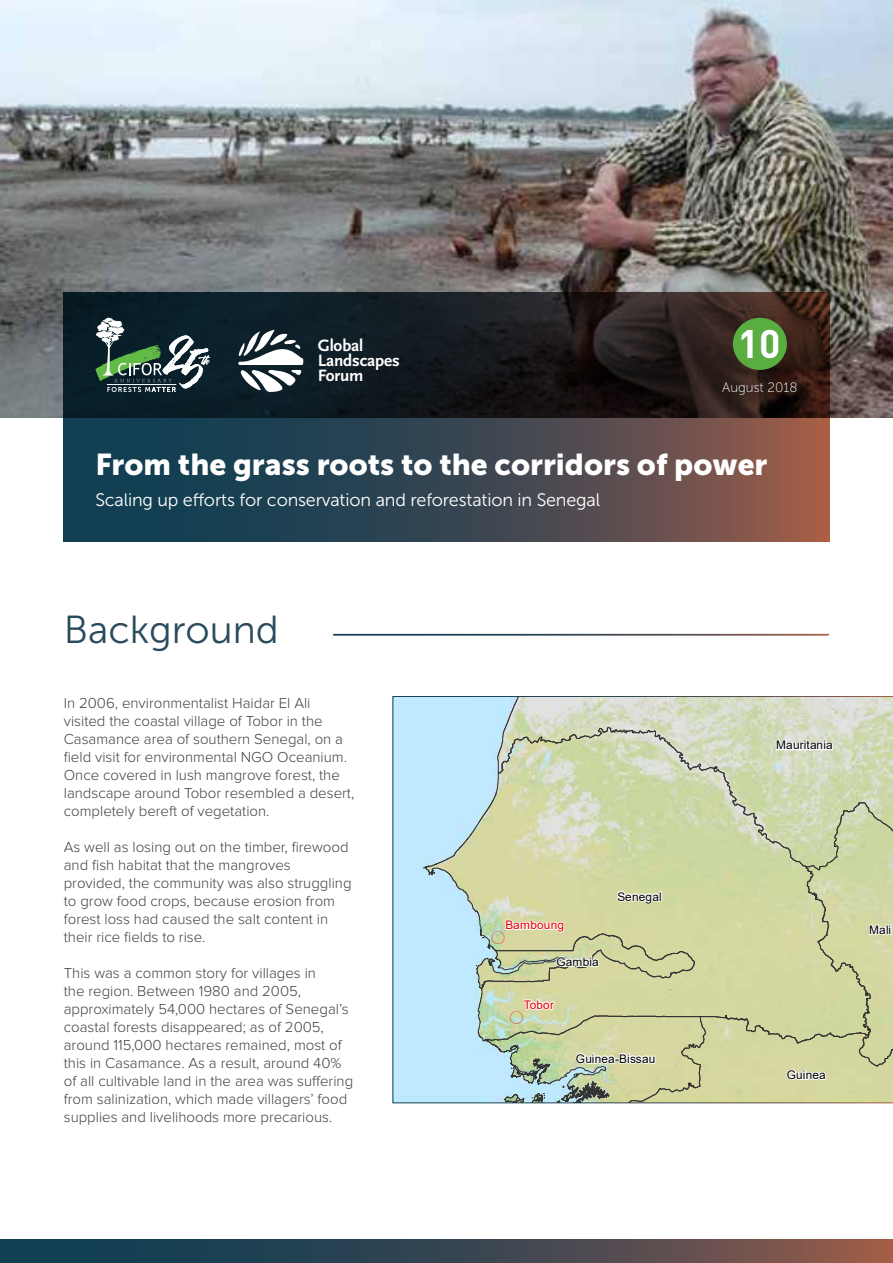
<style>
.page{position:relative;width:893px;height:1263px;background:#fff}
.page>*{position:absolute;margin:0;border:0;box-sizing:border-box;transform-origin:0 0}
.t1{font:700 39.3px "DIN Pro";color:#fff}
.t2{font:39px "Museo Sans 300";color:#2a4a5d}
.t3{font:30px "Museo Sans 900";color:#fff}
.t4{font:18.15px "ESRI Default Marker";color:#e60000}
.t5{font:18px "Museo Sans 300";letter-spacing:-.01em;color:#fff}
.t6{font:700 17.1px/15.1px "Scala Sans Pro";letter-spacing:-.01em;color:#fff}
.t7{font:300 15px/18px "Proxima Nova";color:#414042}
.t8{font:13.5px "Museo Sans 100";color:#fff}
.t9{font:11.85px "Arial";letter-spacing:.01em;color:#000}
.t10{font:11.85px "Arial";letter-spacing:.025em;color:#e60000}
</style>
<div class="page">
<img style="left:0;top:0;width:893px;height:417px">
<svg style="left:64px;top:293px;width:765px;height:248px;background:#2f3339"></svg>
<svg style="left:0;top:1239px;width:893px;height:24px;background:#414850"></svg>
<svg style="left:95px;top:318px;width:115px;height:74px;background:#445c58"></svg>
<svg style="left:238px;top:330px;width:65px;height:62px"></svg>
<div style="left:733px;top:318px;width:54px;height:52px;background:#59ad41;border-radius:50%"></div>
<svg style="left:393px;top:696px;width:500px;height:407px;background:#c2d0b5"></svg>
<svg style="left:333px;top:634px;width:496px;height:2px"></svg>
<p class="t6" style="left:318px;top:337px;width:83px">Global<br>Landscapes<br>Forum</p>
<h1 class="t1" style="left:738px;top:317px;width:44px">10</h1>
<p class="t8" style="left:722px;top:380px;width:77px">August 2018</p>
<h3 class="t3" style="left:95px;top:448px;width:674px">From the grass roots to the corridors of power</h3>
<p class="t5" style="left:95px;top:490px;width:506px">Scaling up efforts for conservation and reforestation in Senegal</p>
<h2 class="t2" style="left:64px;top:609px;width:217px">Background</h2>
<p class="t7" style="left:64px;top:695px;width:292px">In 2006, environmentalist Haidar El Ali visited the coastal village of Tobor in the Casamance area of southern Senegal, on a field visit for environmental NGO Oceanium.<br>Once covered in lush mangrove forest, the landscape around Tobor resembled a desert, completely bereft of vegetation.</p>
<p class="t7" style="left:64px;top:839px;width:289px">As well as losing out on the timber, firewood and fish habitat that the mangroves provided, the community was also struggling to grow food crops, because erosion from forest loss had caused the salt content in their rice fields to rise.</p>
<p class="t7" style="left:64px;top:965px;width:291px">This was a common story for villages in<br>the region. Between 1980 and 2005, approximately 54,000 hectares of Senegal’s coastal forests disappeared; as of 2005, around 115,000 hectares remained, most of this in Casamance. As a result, around 40% of all cultivable land in the area was suffering from salinization, which made villagers’ food supplies and livelihoods more precarious.</p>
<p class="t10" style="left:505px;top:917px;width:60px">Bamboung</p>
<p class="t4" style="left:492px;top:927px;width:14px">(</p>
<p class="t9" style="left:556px;top:954px;width:44px">Gambia</p>
<p class="t10" style="left:524px;top:996px;width:32px">Tobor</p>
<p class="t4" style="left:510px;top:1007px;width:14px">(</p>
<p class="t9" style="left:617px;top:888px;width:46px">Senegal</p>
<p class="t9" style="left:576px;top:1050px;width:81px">Guinea-Bissau</p>
<p class="t9" style="left:776px;top:737px;width:58px">Mauritania</p>
<p class="t9" style="left:869px;top:921px;width:24px">Mali</p>
<p class="t9" style="left:787px;top:1067px;width:40px">Guinea</p>
</div>
